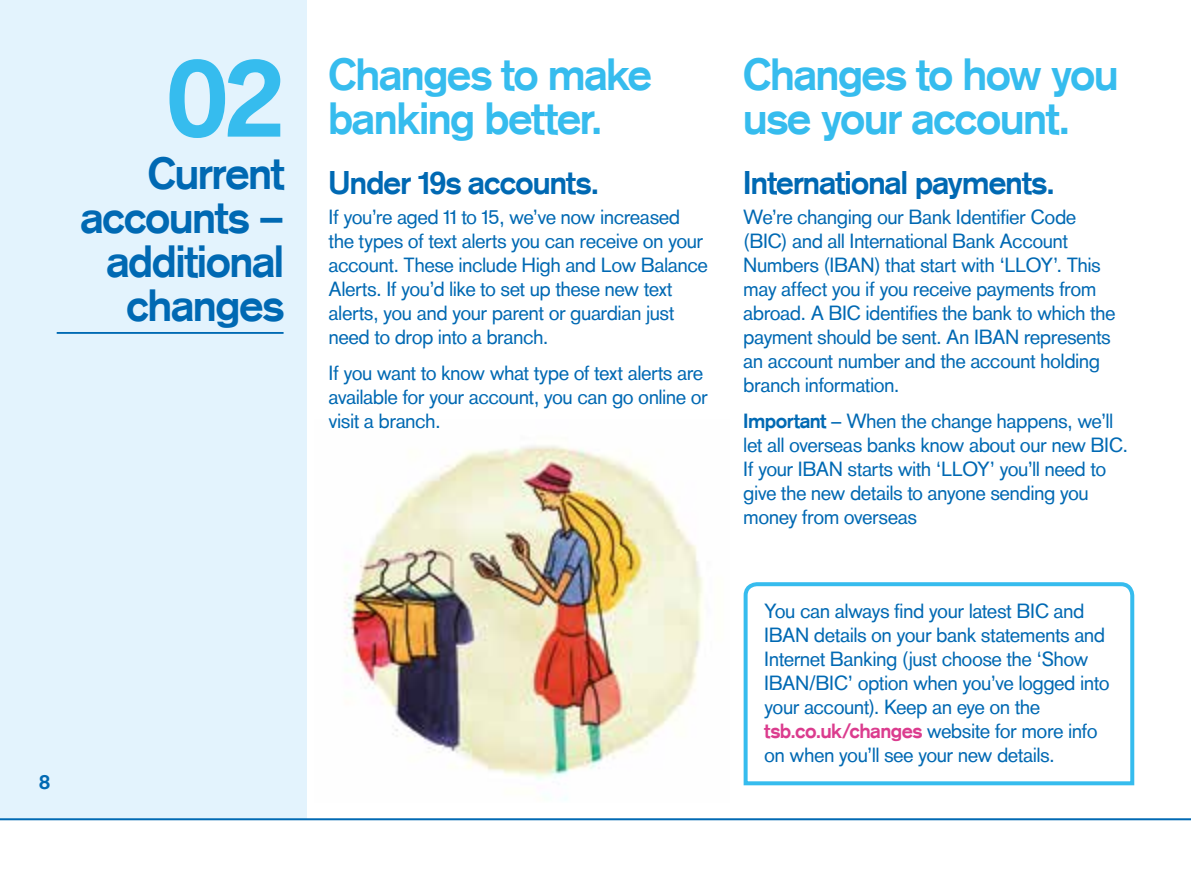
<style>
.page{position:relative;width:1191px;height:893px;background:#fff}
.page>*{position:absolute;margin:0;border:0;box-sizing:border-box;transform-origin:0 0}
.t1{font:700 112px "Basic Commercialfor TSB";color:#36bcee}
.t2{font:700 44px/44px "Basic Commercialfor TSB";letter-spacing:-.005em;color:#36bcee}
.t3{font:700 44px/44px "Basic Commercialfor TSB";letter-spacing:-.005em;color:#0069b3;text-align:right}
.t4{font:700 32px "Basic Commercialfor TSB";color:#0069b3}
.t5{font:20px/24px "Basic Commercialfor TSB";letter-spacing:.005em;color:#0069b3}
.t6{font:700 20px "Basic Commercialfor TSB";color:#0069b3}
.s1{font-weight:700}
.s2{font-weight:700;color:#db3c8e}
</style>
<div class="page">
<div style="left:0;top:0;width:306px;height:819px;background:#e3f3fd"></div>
<hr style="left:0;top:818px;width:1191px;height:2px;background:#0069b3">
<img style="left:344px;top:445px;width:359px;height:355px">
<svg style="left:743px;top:582px;width:392px;height:204px"></svg>
<hr style="left:57px;top:332px;width:226px;height:2px;background:#0069b3">
<h1 class="t1" style="left:167px;top:31px;width:118px">02</h1>
<h2 class="t3" style="left:81px;top:151px;width:204px">Current accounts – additional changes</h2>
<p class="t6" style="left:39px;top:770px;width:12px">8</p>
<h2 class="t2" style="left:329px;top:52px;width:324px">Changes to make banking better.</h2>
<h3 class="t4" style="left:329px;top:164px;width:271px">Under 19s accounts.</h3>
<p class="t5" style="left:329px;top:205px;width:380px">If you’re aged 11 to 15, we’ve now increased the types of text alerts you can receive on your account. These include High and Low Balance Alerts. If you’d like to set up these new text alerts, you and your parent or guardian just need to drop into a branch.</p>
<p class="t5" style="left:329px;top:360px;width:380px">If you want to know what type of text alerts are available for your account, you can go online or visit a branch.</p>
<h2 class="t2" style="left:743px;top:52px;width:376px">Changes to how you use your account.</h2>
<h3 class="t4" style="left:743px;top:164px;width:312px">International payments.</h3>
<p class="t5" style="left:743px;top:205px;width:373px">We’re changing our Bank Identifier Code (BIC) and all International Bank Account Numbers (IBAN) that start with ‘LLOY’. This may affect you if you receive payments from abroad. A BIC identifies the bank to which the payment should be sent. An IBAN represents an account number and the account holding branch information.</p>
<p class="t5" style="left:743px;top:408px;width:386px"><span class="s1">Important</span> – When the change happens, we’ll let all overseas banks know about our new BIC.<br>If your IBAN starts with ‘LLOY’ you’ll need to give the new details to anyone sending you money from overseas</p>
<p class="t5" style="left:764px;top:599px;width:346px">You can always find your latest BIC and IBAN details on your bank statements and Internet Banking (just choose the ‘Show IBAN/BIC’ option when you’ve logged into your account). Keep an eye on the <span class="s2">tsb.co.uk/changes</span> website for more info on when you’ll see your new details.</p>
</div>
